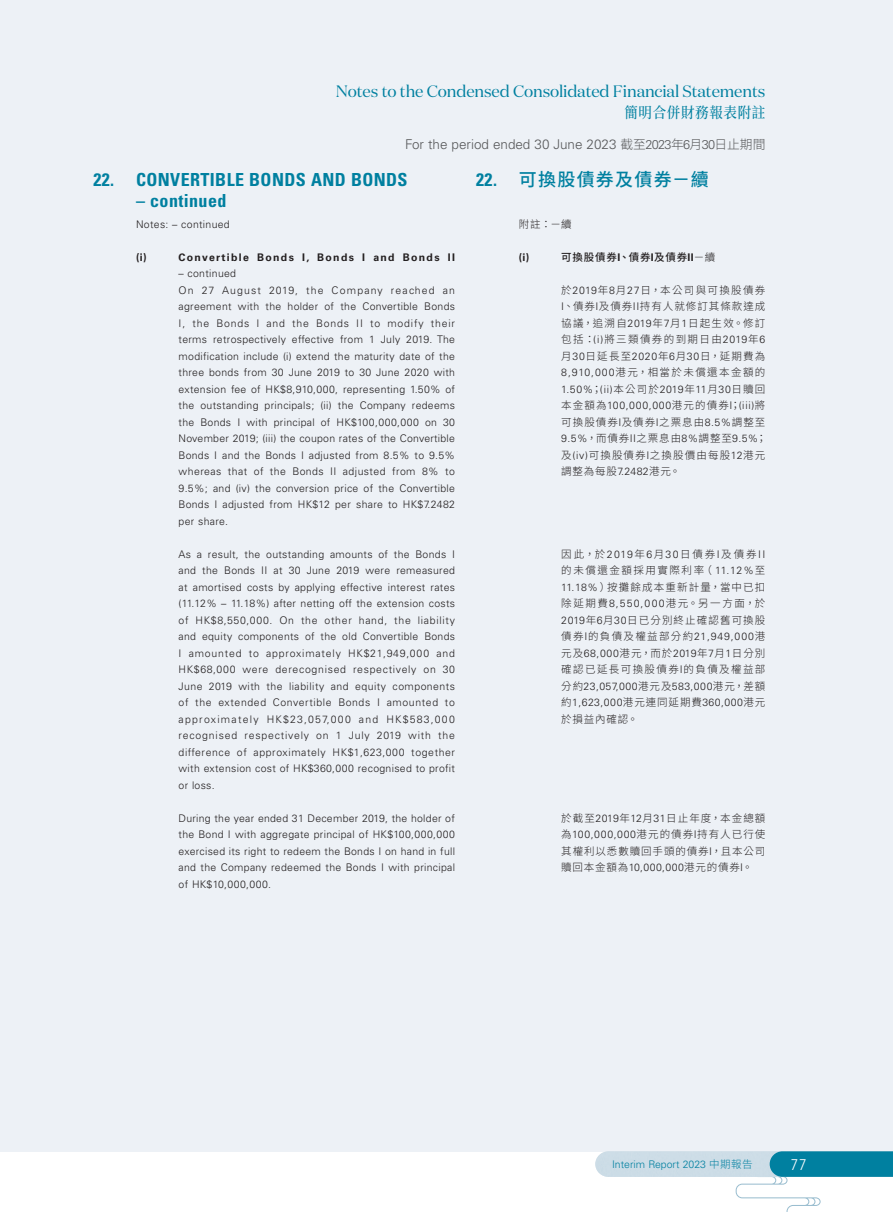
<style>
.page{position:relative;width:893px;height:1212px;background:#fff}
.page>*{position:absolute;margin:0;border:0;box-sizing:border-box;transform-origin:0 0}
.Heading_1{font:700 condensed 18px "Univers LT Std";letter-spacing:.02em;color:#0080a0}
.C_Heading_1{font:500 18px "Source Han Sans TC";letter-spacing:.07em;color:#0080a0}
.t1{font:16.5px "Domaine Disp";letter-spacing:-.01em;color:#0080a0}
.t2{font:300 16.5px "Neuzeit Gro";color:#fff}
.t3{font:500 15px "Source Han Serif TC";letter-spacing:.05em;color:#0080a0;scale:.9 1}
.t4{font:300 13.5px "Univers LT Std";color:#57585a}
.Notes{font:300 10.5px/16.5px "Univers LT Std";letter-spacing:.03em;color:#231f20;text-align:justify}
.C_Notes{font:300 10.5px/16.5px "Source Han Sans TC";letter-spacing:.105em;color:#231f20;text-align:justify}
.Notes-2{font:700 10.5px "Univers LT Std";letter-spacing:.125em;color:#231f20}
.t5{font:300 10.5px "Univers LT Std";color:#0080a0}
.C_Notes-2{font:500 10.5px "Source Han Sans TC";letter-spacing:.08em;color:#231f20}
.C_Notes-3{font:700 10.5px "Univers LT Std";color:#231f20}
.s1{font-family:"Source Han Sans TC";font-size:12.75px}
.s2{font-size:12.75px}
.s3{font-family:"Univers LT Std";font-weight:700;font-stretch:condensed}
.s4{font-family:"Univers LT Std";font-weight:700}
.s5{font-weight:300}
.s6{font-family:"Univers LT Std"}
.s7{font-family:"Source Han Sans TC"}
</style>
<div class="page">
<div style="left:0;top:0;width:893px;height:1151px;background:#edf1f6"></div>
<svg style="left:595px;top:1151px;width:298px;height:61px"></svg>
<h2 class="t1" style="left:336px;top:81px;width:431px">Notes to the Condensed Consolidated Financial Statements</h2>
<h3 class="t3" style="left:624px;top:104px;width:158px">簡明合併財務報表附註</h3>
<p class="t4" style="left:405px;top:136px;width:362px">For the period ended 30 June 2023 <span class="s1">截至</span><span class="s2">2023</span><span class="s1">年</span><span class="s2">6</span><span class="s1">月</span><span class="s2">30</span><span class="s1">日止期間</span></p>
<p class="C_Heading_1" style="left:476px;top:169px;width:234px"><span class="s3">22.</span> 可換股債券及債券－續</p>
<p class="C_Notes" style="left:519px;top:216px;width:54px">附註：－續</p>
<p class="C_Notes-3" style="left:519px;top:251px;width:12px">(i)</p>
<p class="C_Notes-2" style="left:561px;top:251px;width:155px">可換股債券<span class="s4">I</span>、債券<span class="s4">I</span>及債券<span class="s4">II</span><span class="s5">－續</span></p>
<p class="C_Notes" style="left:561px;top:282px;width:207px;text-align:left">於<span class="s6">2019</span>年<span class="s6">8</span>月<span class="s6">27</span>日，本公司與可換股債券<br><span class="s6">I</span>、債券<span class="s6">I</span>及債券<span class="s6">II</span>持有人就修訂其條款達成協議，追溯自<span class="s6">2019</span>年<span class="s6">7</span>月<span class="s6">1</span>日起生效。修訂包括：<span class="s6">(i)</span>將三類債券的到期日由<span class="s6">2019</span>年<span class="s6">6</span>月<span class="s6">30</span>日延長至<span class="s6">2020</span>年<span class="s6">6</span>月<span class="s6">30</span>日，延期費為<br><span class="s6">8,910,000</span>港元，相當於未償還本金額的<br><span class="s6">1.50%</span>；<span class="s6">(ii)</span>本公司於<span class="s6">2019</span>年<span class="s6">11</span>月<span class="s6">30</span>日贖回本金額為<span class="s6">100,000,000</span>港元的債券<span class="s6">I</span>；<span class="s6">(iii)</span>將可換股債券<span class="s6">I</span>及債券<span class="s6">I</span>之票息由<span class="s6">8.5%</span>調整至<br><span class="s6">9.5%</span>，而債券<span class="s6">II</span>之票息由<span class="s6">8%</span>調整至<span class="s6">9.5%</span>；及<span class="s6">(iv)</span>可換股債券<span class="s6">I</span>之換股價由每股<span class="s6">12</span>港元調整為每股<span class="s6">7.2482</span>港元。</p>
<p class="Heading_1" style="left:94px;top:168px;width:316px">22. CONVERTIBLE BONDS AND BONDS</p>
<p class="Heading_1" style="left:136px;top:189px;width:92px">– continued</p>
<p class="Notes" style="left:136px;top:216px;width:95px">Notes: – continued</p>
<p class="Notes-2" style="left:136px;top:251px;width:12px">(i)</p>
<p class="Notes-2" style="left:179px;top:251px;width:278px">Convertible Bonds I, Bonds I and Bonds II</p>
<p class="Notes" style="left:179px;top:265px;width:59px">– continued</p>
<p class="Notes" style="left:179px;top:282px;width:278px">On 27 August 2019, the Company reached an agreement with the holder of the Convertible Bonds I, the Bonds I and the Bonds II to modify their terms retrospectively effective from 1 July 2019. The modification include (i) extend the maturity date of the three bonds from 30 June 2019 to 30 June 2020 with extension fee of HK$8,910,000, representing 1.50% of the outstanding principals; (ii) the Company redeems the Bonds I with principal of HK$100,000,000 on 30<br>November 2019; (iii) the coupon rates of the Convertible Bonds I and the Bonds I adjusted from 8.5% to 9.5% whereas that of the Bonds II adjusted from 8% to 9.5%; and (iv) the conversion price of the Convertible Bonds I adjusted from HK$12 per share to HK$7.2482 per share.</p>
<p class="Notes" style="left:179px;top:546px;width:278px">As a result, the outstanding amounts of the Bonds I and the Bonds II at 30 June 2019 were remeasured at amortised costs by applying effective interest rates (11.12% – 11.18%) after netting off the extension costs of HK$8,550,000. On the other hand, the liability and equity components of the old Convertible Bonds I amounted to approximately HK$21,949,000 and HK$68,000 were derecognised respectively on 30<br>June 2019 with the liability and equity components of the extended Convertible Bonds I amounted to approximately HK$23,057,000 and HK$583,000 recognised respectively on 1 July 2019 with the difference of approximately HK$1,623,000 together with extension cost of HK$360,000 recognised to profit or loss.</p>
<p class="Notes" style="left:179px;top:810px;width:278px">During the year ended 31 December 2019, the holder of the Bond I with aggregate principal of HK$100,000,000 exercised its right to redeem the Bonds I on hand in full and the Company redeemed the Bonds I with principal of HK$10,000,000.</p>
<p class="C_Notes" style="left:561px;top:546px;width:206px">因此，於<span class="s6">2019</span>年<span class="s6">6</span>月<span class="s6">30</span>日債券<span class="s6">I</span>及債券<span class="s6">II</span>的未償還金額採用實際利率（ <span class="s6">11.12%</span>至<span class="s6">11.18%</span>）按攤餘成本重新計量，當中已扣除延期費<span class="s6">8,550,000</span>港元。另一方面，於<span class="s6">2019</span>年<span class="s6">6</span>月<span class="s6">30</span>日已分別終止確認舊可換股債券<span class="s6">I</span>的負債及權益部分約<span class="s6">21,949,000</span>港元及<span class="s6">68,000</span>港元，而於<span class="s6">2019</span>年<span class="s6">7</span>月<span class="s6">1</span>日分別確認已延長可換股債券<span class="s6">I</span>的負債及權益部分約<span class="s6">23,057,000</span>港元及<span class="s6">583,000</span>港元，差額約<span class="s6">1,623,000</span>港元連同延期費<span class="s6">360,000</span>港元於損益內確認。</p>
<p class="C_Notes" style="left:561px;top:810px;width:206px">於截至<span class="s6">2019</span>年<span class="s6">12</span>月<span class="s6">31</span>日止年度，本金總額為<span class="s6">100,000,000</span>港元的債券<span class="s6">I</span>持有人已行使其權利以悉數贖回手頭的債券<span class="s6">I</span>，且本公司贖回本金額為<span class="s6">10,000,000</span>港元的債券<span class="s6">I</span>。</p>
<p class="t5" style="left:612px;top:1158px;width:142px">Interim Report 2023 <span class="s7">中期報告</span></p>
<h2 class="t2" style="left:790px;top:1156px;width:18px">77</h2>
</div>
